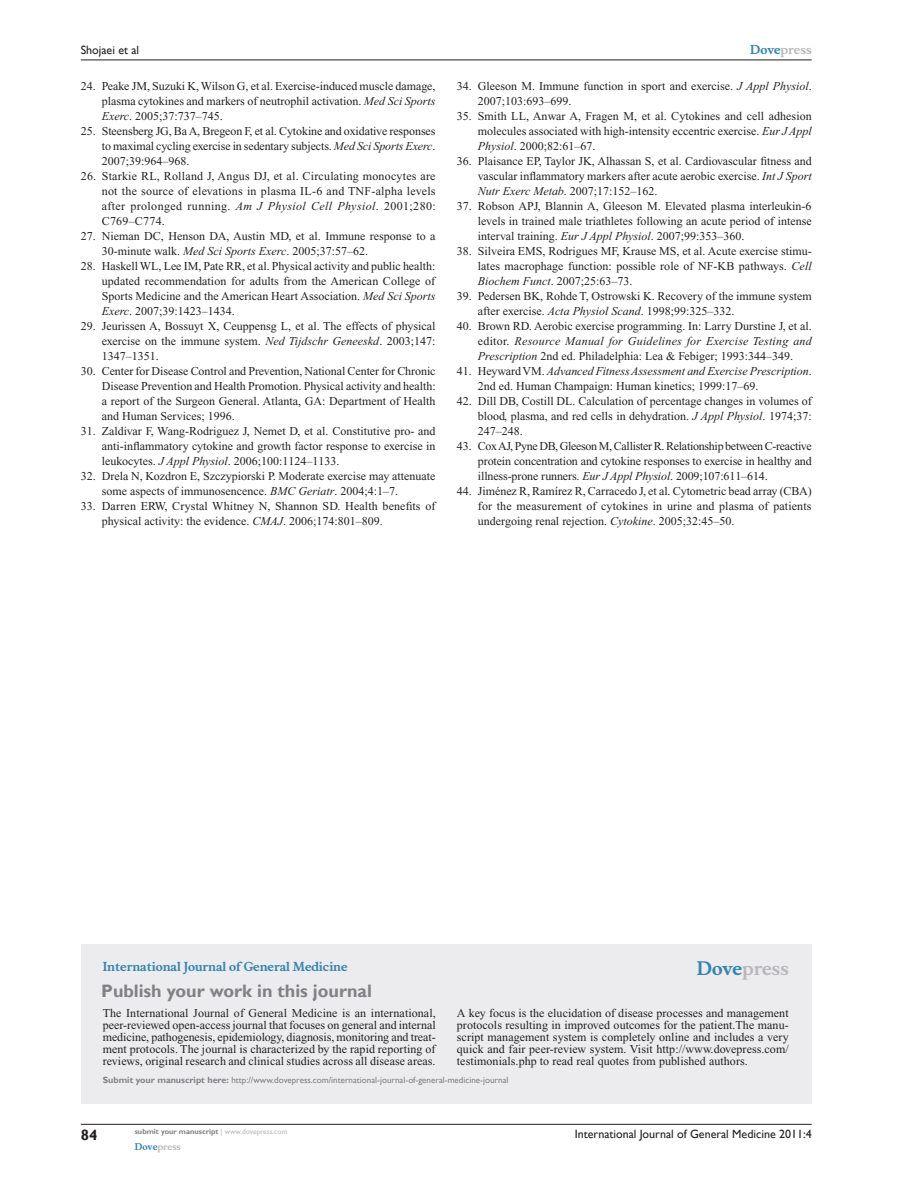
<style>
.page{position:relative;width:918px;height:1188px;background:#fff}
.page>*{position:absolute;margin:0;border:0;box-sizing:border-box;transform-origin:0 0}
.t1{font:700 18px "Gill Sans";color:#808285}
.t2{font:700 18px "Musee";color:#b8b9bc}
.t3{font:700 15px "Gill Sans";color:#231f20}
.t4{font:12px/15px "Times New Roman";color:#231f20;text-align:justify}
.t5{font:12px "Gill Sans";color:#231f20}
.t6{font:700 12px "Musee";color:#3485ae}
.t7{font:700 12px "Musee";color:#b8b9bc}
.t8{font:9px "Gill Sans";color:#808285}
.t9{font:700 9px "Musee";color:#b8b9bc}
.t10{font:700 7.5px "Gill Sans";color:#808285}
.s1{font-style:italic}
.s2{color:#3485ae}
.s3{font-family:"Times New Roman PS SC800"}
.s4{font-weight:700}
.s5{font-weight:400;color:#b8b9bc}
</style>
<div class="page">
<div style="left:81px;top:944px;width:731px;height:159px;background:#ececee"></div>
<hr style="left:81px;top:1124px;width:731px;height:1px;background:#231f20">
<hr style="left:81px;top:60px;width:731px;height:1px;background:#231f20">
<p class="t5" style="left:81px;top:43px;width:60px">Shojaei et al</p>
<p class="t4" style="left:102px;top:79px;width:335px;text-indent:-21px">24. Peake JM, Suzuki K, Wilson G, et al. Exercise-induced muscle damage, plasma cytokines and markers of neutrophil activation. <span class="s1">Med Sci Sports Exerc</span>. 2005;37:737–745.</p>
<p class="t4" style="left:102px;top:124px;width:335px;text-indent:-21px">25. Steensberg JG, Ba A, Bregeon F, et al. Cytokine and oxidative responses to maximal cycling exercise in sedentary subjects. <span class="s1">Med Sci Sports Exerc</span>.<br>2007;39:964–968.</p>
<p class="t4" style="left:102px;top:169px;width:335px;text-indent:-21px">26. Starkie RL, Rolland J, Angus DJ, et al. Circulating monocytes are not the source of elevations in plasma IL-6 and TNF-alpha levels after prolonged running. <span class="s1">Am J Physiol Cell Physiol</span>. 2001;280:<br>C769–C774.</p>
<p class="t4" style="left:102px;top:229px;width:335px;text-indent:-21px">27. Nieman DC, Henson DA, Austin MD, et al. Immune response to a<br>30-minute walk. <span class="s1">Med Sci Sports Exerc</span>. 2005;37:57–62.</p>
<p class="t4" style="left:102px;top:259px;width:335px;text-indent:-21px">28. Haskell WL, Lee IM, Pate RR, et al. Physical activity and public health: updated recommendation for adults from the American College of Sports Medicine and the American Heart Association. <span class="s1">Med Sci Sports Exerc</span>. 2007;39:1423–1434.</p>
<p class="t4" style="left:102px;top:319px;width:335px;text-indent:-21px">29. Jeurissen A, Bossuyt X, Ceuppensg L, et al. The effects of physical exercise on the immune system. <span class="s1">Ned Tijdschr Geneeskd</span>. 2003;147:<br>1347–1351.</p>
<p class="t4" style="left:102px;top:364px;width:335px;text-indent:-21px">30. Center for Disease Control and Prevention, National Center for Chronic Disease Prevention and Health Promotion. Physical activity and health: a report of the Surgeon General. Atlanta, GA: Department of Health and Human Services; 1996.</p>
<p class="t4" style="left:102px;top:424px;width:335px;text-indent:-21px">31. Zaldivar F, Wang-Rodriguez J, Nemet D, et al. Constitutive pro- and anti-inflammatory cytokine and growth factor response to exercise in leukocytes. <span class="s1">J Appl Physiol</span>. 2006;100:1124–1133.</p>
<p class="t4" style="left:102px;top:469px;width:335px;text-indent:-21px">32. Drela N, Kozdron E, Szczypiorski P. Moderate exercise may attenuate some aspects of immunosencence. <span class="s1">BMC Geriatr</span>. 2004;4:1–7.</p>
<p class="t4" style="left:102px;top:499px;width:335px;text-indent:-21px">33. Darren ERW, Crystal Whitney N, Shannon SD. Health benefits of physical activity: the evidence. <span class="s1">CMAJ</span>. 2006;174:801–809.</p>
<p class="t7" style="left:750px;top:43px;width:63px"><span class="s2">Dove</span>press</p>
<p class="t4" style="left:478px;top:79px;width:335px;text-indent:-21px">34. Gleeson M. Immune function in sport and exercise. <span class="s1">J Appl Physiol</span>.<br>2007;103:693–699.</p>
<p class="t4" style="left:478px;top:109px;width:335px;text-indent:-21px">35. Smith LL, Anwar A, Fragen M, et al. Cytokines and cell adhesion molecules associated with high-intensity eccentric exercise. <span class="s1">Eur J Appl Physiol</span>. 2000;82:61–67.</p>
<p class="t4" style="left:478px;top:154px;width:335px;text-indent:-21px">36. Plaisance EP, Taylor JK, Alhassan S, et al. Cardiovascular fitness and vascular inflammatory markers after acute aerobic exercise. <span class="s1">Int J Sport Nutr Exerc Metab</span>. 2007;17:152–162.</p>
<p class="t4" style="left:478px;top:199px;width:335px;text-indent:-21px">37. Robson APJ, Blannin A, Gleeson M. Elevated plasma interleukin-6 levels in trained male triathletes following an acute period of intense interval training. <span class="s1">Eur J Appl Physiol</span>. 2007;99:353–360.</p>
<p class="t4" style="left:478px;top:244px;width:335px;text-indent:-21px">38. Silveira EMS, Rodrigues MF, Krause MS, et al. <span class="s3">A</span>cute exercise stimu&shy;lates macrophage function: possible role of NF-KB pathways. <span class="s1">Cell Biochem Funct</span>. 2007;25:63–73.</p>
<p class="t4" style="left:478px;top:289px;width:335px;text-indent:-21px">39. Pedersen BK, Rohde T, Ostrowski K. Recovery of the immune system after exercise. <span class="s1">Acta Physiol Scand</span>. 1998;99:325–332.</p>
<p class="t4" style="left:478px;top:319px;width:335px;text-indent:-21px">40. Brown RD. Aerobic exercise programming. In: Larry Durstine J, et al. editor. <span class="s1">Resource Manual for Guidelines for Exercise Testing and Prescription</span> 2nd ed. Philadelphia: Lea &amp; Febiger; 1993:344–349.</p>
<p class="t4" style="left:478px;top:364px;width:335px;text-indent:-21px">41. Heyward VM. <span class="s1">Advanced Fitness Assessment and Exercise Prescription</span>.<br>2nd ed. Human Champaign: Human kinetics; 1999:17–69.</p>
<p class="t4" style="left:478px;top:394px;width:335px;text-indent:-21px">42. Dill DB, Costill DL. Calculation of percentage changes in volumes of blood, plasma, and red cells in dehydration. <span class="s1">J Appl Physiol</span>. 1974;37:<br>247–248.</p>
<p class="t4" style="left:478px;top:439px;width:335px;text-indent:-21px">43. Cox AJ, Pyne DB, Gleeson M, Callister R. Relationship between C-reactive protein concentration and cytokine responses to exercise in healthy and illness-prone runners. <span class="s1">Eur J Appl Physiol</span>. 2009;107:611–614.</p>
<p class="t4" style="left:478px;top:484px;width:335px;text-indent:-21px">44. Jiménez R, Ramírez R, Carracedo J, et al. Cytometric bead array (CBA) for the measurement of cytokines in urine and plasma of patients undergoing renal rejection. <span class="s1">Cytokine</span>. 2005;32:45–50.</p>
<p class="t6" style="left:103px;top:959px;width:246px">International Journal of General Medicine</p>
<h1 class="t1" style="left:101px;top:980px;width:272px">Publish your work in this journal</h1>
<h1 class="t2" style="left:697px;top:958px;width:94px"><span class="s2">Dove</span>press</h1>
<p class="t4" style="left:103px;top:1007px;width:335px;line-height:12px">The International Journal of General Medicine is an international, peer-reviewed open-access journal that focuses on general and internal medicine, pathogenesis, epidemiology, diagnosis, monitoring and treat&shy;ment protocols. The journal is characterized by the rapid reporting of reviews, original research and clinical studies across all disease areas.</p>
<p class="t4" style="left:457px;top:1007px;width:333px;line-height:12px">A key focus is the elucidation of disease processes and management protocols resulting in improved outcomes for the patient.The manu&shy;script management system is completely online and includes a very quick and fair peer-review system. Visit http://www.dovepress.com/ testimonials.php to read real quotes from published authors.</p>
<p class="t8" style="left:103px;top:1075px;width:407px"><span class="s4">Submit your manuscript here:</span> http://www.dovepress.com/international-journal-of-general-medicine-journal</p>
<p class="t3" style="left:81px;top:1126px;width:18px">84</p>
<p class="t10" style="left:135px;top:1127px;width:154px">submit your manuscript <span class="s5">| www.dovepress.com</span></p>
<p class="t9" style="left:135px;top:1141px;width:48px"><span class="s2">Dove</span>press</p>
<p class="t5" style="left:575px;top:1127px;width:238px">International Journal of General Medicine 2011:4</p>
</div>
